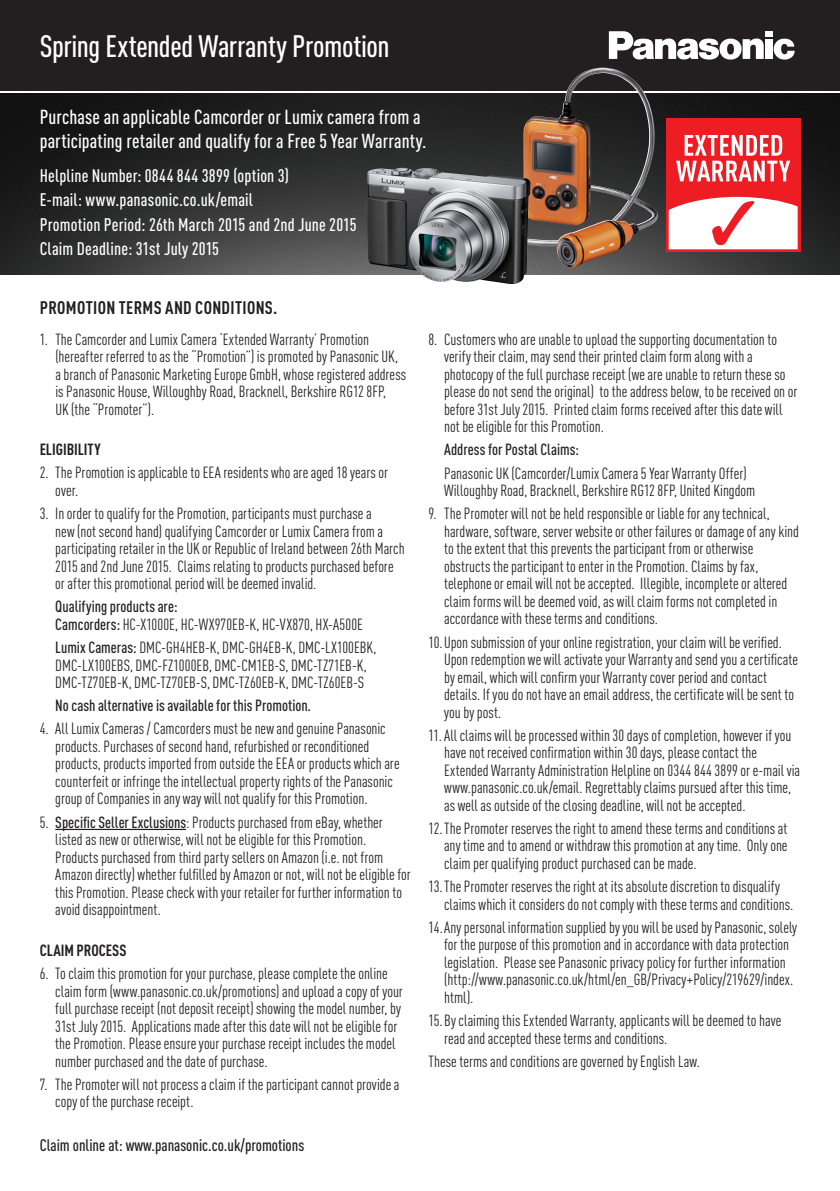
<style>
.page{position:relative;width:840px;height:1191px;background:#fff}
.page>*{position:absolute;margin:0;border:0;box-sizing:border-box;transform-origin:0 0}
.t1{font:500 30.6px "DIN Pro Cond";letter-spacing:-.015em;color:#fff}
.t2{font:500 20px/24px "DIN Pro Cond";letter-spacing:.005em;color:#fff}
.t3{font:500 18px/24.6px "DIN Pro Cond";letter-spacing:.01em;color:#fff}
.t4{font:700 18px "DIN Pro Cond";letter-spacing:.02em;color:#231f20}
.t5{font:500 16.4px "DIN Pro Cond";color:#231f20}
.t6{font:16px/17.6px "DIN Cond";color:#231f20}
.t7{font:16px/17.6px "DIN Pro Cond";color:#231f20}
.t8{font:500 16px "DIN Pro Cond";color:#231f20}
.t9{font:700 16px "DIN Cond";color:#231f20}
.s1{font-weight:500}
.s2{font-family:"DIN Pro Cond";font-weight:500}
</style>
<div class="page">
<img style="left:0;top:94px;width:839px;height:180px">
<div style="left:0;top:0;width:839px;height:91px;background:#231f20"></div>
<hr style="left:55px;top:829px;width:131px;height:1px;background:#231f20">
<svg style="left:608px;top:31px;width:155px;height:29px"></svg>
<div style="left:764px;top:39px;width:8px;height:20px;background:#fff"></div>
<div style="left:764px;top:31px;width:8px;height:5px;background:#fff"></div>
<svg style="left:773px;top:38px;width:21px;height:22px"></svg>
<div style="left:665px;top:119px;width:134px;height:133px;background:#ee1d23"></div>
<svg style="left:676px;top:135px;width:113px;height:46px"></svg>
<svg style="left:668px;top:197px;width:129px;height:52px;background:#fcddde"></svg>
<img style="left:469px;top:68px;width:188px;height:200px">
<img style="left:366px;top:168px;width:164px;height:116px">
<h1 class="t1" style="left:40px;top:28px;width:351px">Spring Extended Warranty Promotion</h1>
<p class="t2" style="left:40px;top:105px;width:388px">Purchase an applicable Camcorder or Lumix camera from a participating retailer and qualify for a Free 5 Year Warranty.</p>
<p class="t3" style="left:40px;top:187px;width:215px">E-mail: www.panasonic.co.uk/email</p>
<p class="t3" style="left:40px;top:163px;width:250px">Helpline Number: 0844 844 3899 (option 3)</p>
<p class="t3" style="left:40px;top:212px;width:318px">Promotion Period: 26th March 2015 and 2nd June 2015<br>Claim Deadline: 31st July 2015</p>
<p class="t4" style="left:40px;top:297px;width:239px">PROMOTION TERMS AND CONDITIONS.</p>
<p class="t6" style="left:55px;top:330px;width:352px;text-indent:-16px">1. The Camcorder and Lumix Camera ‘Extended Warranty’ Promotion (hereafter referred to as the “Promotion”) is promoted by Panasonic UK, a branch of Panasonic Marketing Europe GmbH, whose registered address is Panasonic House, Willoughby Road, Bracknell, Berkshire RG12 8FP,<br>UK (the “Promoter”).</p>
<p class="t9" style="left:40px;top:440px;width:62px">ELIGIBILITY</p>
<p class="t6" style="left:55px;top:464px;width:334px;text-indent:-16px">2. The Promotion is applicable to EEA residents who are aged 18 years or over.</p>
<p class="t6" style="left:55px;top:504px;width:350px;text-indent:-16px">3. In order to qualify for the Promotion, participants must purchase a<br>new (not second hand) qualifying Camcorder or Lumix Camera from a participating retailer in the UK or Republic of Ireland between 26th March 2015 and 2nd June 2015. Claims relating to products purchased before or after this promotional period will be deemed invalid.</p>
<p class="t7" style="left:55px;top:598px;width:309px"><span class="s1">Qualifying products are:<br>Camcorders:</span> HC-X1000E, HC-WX970EB-K, HC-VX870, HX-A500E</p>
<p class="t7" style="left:55px;top:638px;width:322px"><span class="s1">Lumix Cameras:</span> DMC-GH4HEB-K, DMC-GH4EB-K, DMC-LX100EBK,<br>DMC-LX100EBS, DMC-FZ1000EB, DMC-CM1EB-S, DMC-TZ71EB-K,<br>DMC-TZ70EB-K, DMC-TZ70EB-S, DMC-TZ60EB-K, DMC-TZ60EB-S</p>
<p class="t8" style="left:55px;top:696px;width:257px">No cash alternative is available for this Promotion.</p>
<p class="t6" style="left:55px;top:720px;width:345px;text-indent:-16px">4. All Lumix Cameras / Camcorders must be new and genuine Panasonic products. Purchases of second hand, refurbished or reconditioned products, products imported from outside the EEA or products which are counterfeit or infringe the intellectual property rights of the Panasonic group of Companies in any way will not qualify for this Promotion.</p>
<p class="t6" style="left:55px;top:813px;width:357px;text-indent:-16px">5. <span class="s2">Specific Seller Exclusions</span>: Products purchased from eBay, whether listed as new or otherwise, will not be eligible for this Promotion.<br>Products purchased from third party sellers on Amazon (i.e. not from Amazon directly) whether fulfilled by Amazon or not, will not be eligible for this Promotion. Please check with your retailer for further information to avoid disappointment.</p>
<p class="t9" style="left:40px;top:940px;width:88px">CLAIM PROCESS</p>
<p class="t6" style="left:55px;top:964px;width:349px;text-indent:-16px">6. To claim this promotion for your purchase, please complete the online claim form (www.panasonic.co.uk/promotions) and upload a copy of your full purchase receipt (not deposit receipt) showing the model number, by 31st July 2015. Applications made after this date will not be eligible for the Promotion. Please ensure your purchase receipt includes the model number purchased and the date of purchase.</p>
<p class="t6" style="left:55px;top:1075px;width:345px;text-indent:-16px">7. The Promoter will not process a claim if the participant cannot provide a copy of the purchase receipt.</p>
<p class="t5" style="left:40px;top:1135px;width:266px">Claim online at: www.panasonic.co.uk/promotions</p>
<p class="t6" style="left:444px;top:330px;width:354px;text-indent:-16px">8. Customers who are unable to upload the supporting documentation to verify their claim, may send their printed claim form along with a photocopy of the full purchase receipt (we are unable to return these so please do not send the original) to the address below, to be received on or before 31st July 2015. Printed claim forms received after this date will not be eligible for this Promotion.</p>
<p class="t8" style="left:444px;top:440px;width:136px">Address for Postal Claims:</p>
<p class="t6" style="left:444px;top:464px;width:312px">Panasonic UK (Camcorder/Lumix Camera 5 Year Warranty Offer)<br>Willoughby Road, Bracknell, Berkshire RG12 8FP, United Kingdom</p>
<p class="t6" style="left:444px;top:504px;width:356px;text-indent:-16px">9. The Promoter will not be held responsible or liable for any technical, hardware, software, server website or other failures or damage of any kind to the extent that this prevents the participant from or otherwise obstructs the participant to enter in the Promotion. Claims by fax, telephone or email will not be accepted. Illegible, incomplete or altered claim forms will be deemed void, as will claim forms not completed in accordance with these terms and conditions.</p>
<p class="t6" style="left:444px;top:633px;width:355px;text-indent:-16px">10.Upon submission of your online registration, your claim will be verified.<br>Upon redemption we will activate your Warranty and send you a certificate by email, which will confirm your Warranty cover period and contact details. If you do not have an email address, the certificate will be sent to you by post.</p>
<p class="t6" style="left:444px;top:726px;width:357px;text-indent:-16px">11.All claims will be processed within 30 days of completion, however if you have not received confirmation within 30 days, please contact the Extended Warranty Administration Helpline on 0344 844 3899 or e-mail via www.panasonic.co.uk/email. Regrettably claims pursued after this time, as well as outside of the closing deadline, will not be accepted.</p>
<p class="t6" style="left:444px;top:819px;width:345px;text-align:justify;text-indent:-16px">12.The Promoter reserves the right to amend these terms and conditions at any time and to amend or withdraw this promotion at any time. Only one claim per qualifying product purchased can be made.</p>
<p class="t6" style="left:444px;top:877px;width:350px;text-indent:-16px">13.The Promoter reserves the right at its absolute discretion to disqualify claims which it considers do not comply with these terms and conditions.</p>
<p class="t6" style="left:444px;top:918px;width:354px;text-indent:-16px">14.Any personal information supplied by you will be used by Panasonic, solely for the purpose of this promotion and in accordance with data protection legislation. Please see Panasonic privacy policy for further information (http://www.panasonic.co.uk/html/en_GB/Privacy+Policy/219629/index. html).</p>
<p class="t6" style="left:444px;top:1011px;width:339px;text-indent:-16px">15.By claiming this Extended Warranty, applicants will be deemed to have read and accepted these terms and conditions.</p>
<p class="t6" style="left:428px;top:1052px;width:273px">These terms and conditions are governed by English Law.</p>
</div>
